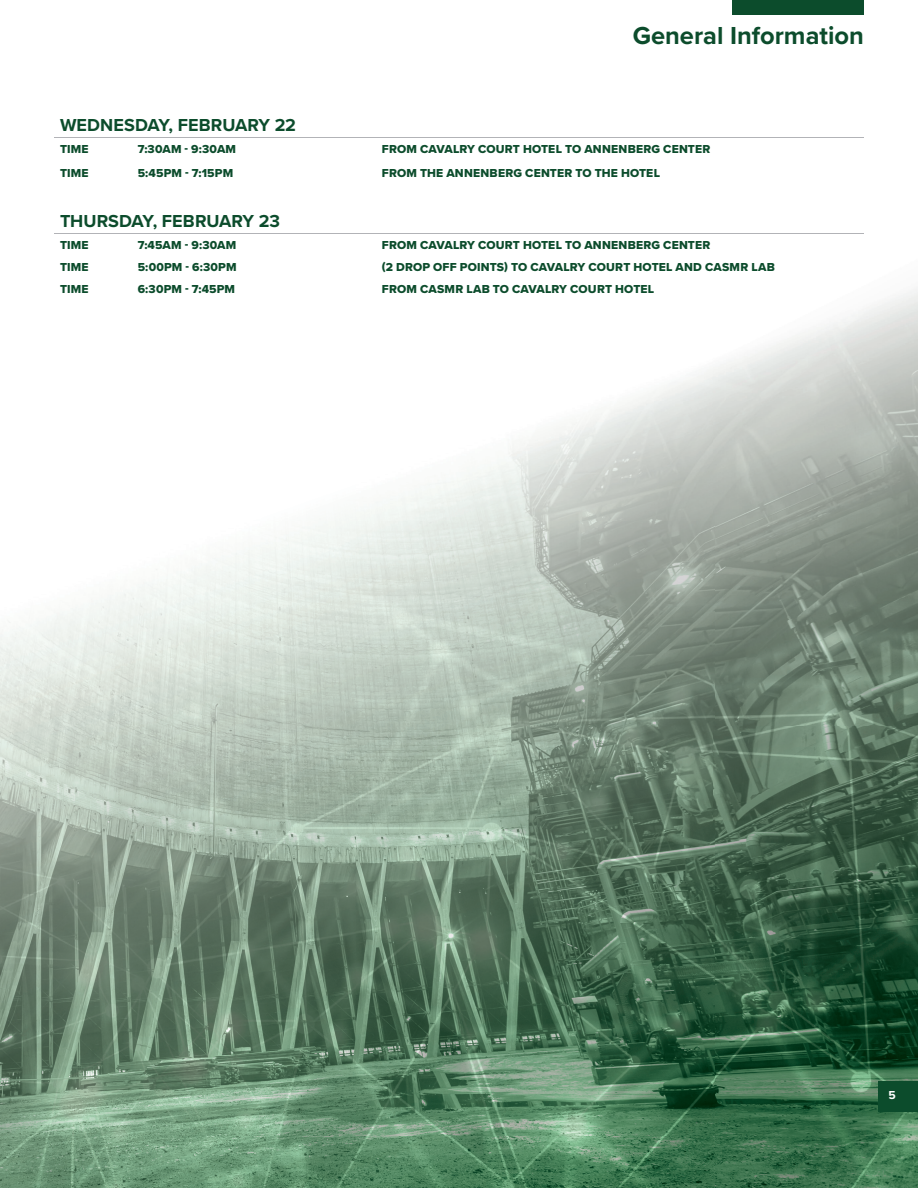
<style>
.page{position:relative;width:918px;height:1188px;background:#fff}
.page>*{position:absolute;margin:0;border:0;box-sizing:border-box;transform-origin:0 0}
.t1{font:700 25.5px "Proxima Nova";color:#0c4c2c}
.t2{font:700 18px "Proxima Nova";color:#0c4c2c}
.t3{font:12px "Proxima Nova Extrabld";letter-spacing:.015em;color:#0c4c2c}
.t4{font:700 12px "Proxima Nova";color:#fff}
</style>
<div class="page">
<img style="left:0;top:287px;width:918px;height:901px">
<div style="left:879px;top:1082px;width:39px;height:30px;background:#0c4c2c"></div>
<div style="left:732px;top:0;width:132px;height:15px;background:#0c4c2c"></div>
<hr style="left:54px;top:137px;width:78px;height:1px;background:#b2b3b7">
<hr style="left:132px;top:137px;width:244px;height:1px;background:#b2b3b7">
<hr style="left:376px;top:137px;width:488px;height:1px;background:#b2b3b7">
<hr style="left:54px;top:233px;width:78px;height:1px;background:#b2b3b7">
<hr style="left:132px;top:233px;width:244px;height:1px;background:#b2b3b7">
<hr style="left:376px;top:233px;width:488px;height:1px;background:#b2b3b7">
<h1 class="t1" style="left:633px;top:16px;width:233px">General Information</h1>
<h2 class="t2" style="left:60px;top:111px;width:237px">WEDNESDAY, FEBRUARY 22</h2>
<p class="t3" style="left:60px;top:140px;width:30px">TIME</p>
<p class="t3" style="left:138px;top:140px;width:100px">7:30AM - 9:30AM</p>
<p class="t3" style="left:382px;top:140px;width:330px">FROM CAVALRY COURT HOTEL TO ANNENBERG CENTER</p>
<p class="t3" style="left:60px;top:165px;width:30px">TIME</p>
<p class="t3" style="left:138px;top:165px;width:97px">5:45PM - 7:15PM</p>
<p class="t3" style="left:382px;top:165px;width:280px">FROM THE ANNENBERG CENTER TO THE HOTEL</p>
<h2 class="t2" style="left:60px;top:207px;width:222px">THURSDAY, FEBRUARY 23</h2>
<p class="t3" style="left:60px;top:236px;width:30px">TIME</p>
<p class="t3" style="left:138px;top:236px;width:100px">7:45AM - 9:30AM</p>
<p class="t3" style="left:382px;top:236px;width:330px">FROM CAVALRY COURT HOTEL TO ANNENBERG CENTER</p>
<p class="t3" style="left:60px;top:258px;width:30px">TIME</p>
<p class="t3" style="left:138px;top:258px;width:100px">5:00PM - 6:30PM</p>
<p class="t3" style="left:382px;top:258px;width:395px">(2 DROP OFF POINTS) TO CAVALRY COURT HOTEL AND CASMR LAB</p>
<p class="t3" style="left:60px;top:280px;width:30px">TIME</p>
<p class="t3" style="left:138px;top:280px;width:99px">6:30PM - 7:45PM</p>
<p class="t3" style="left:382px;top:280px;width:274px">FROM CASMR LAB TO CAVALRY COURT HOTEL</p>
<p class="t4" style="left:889px;top:1086px;width:9px">5</p>
</div>
